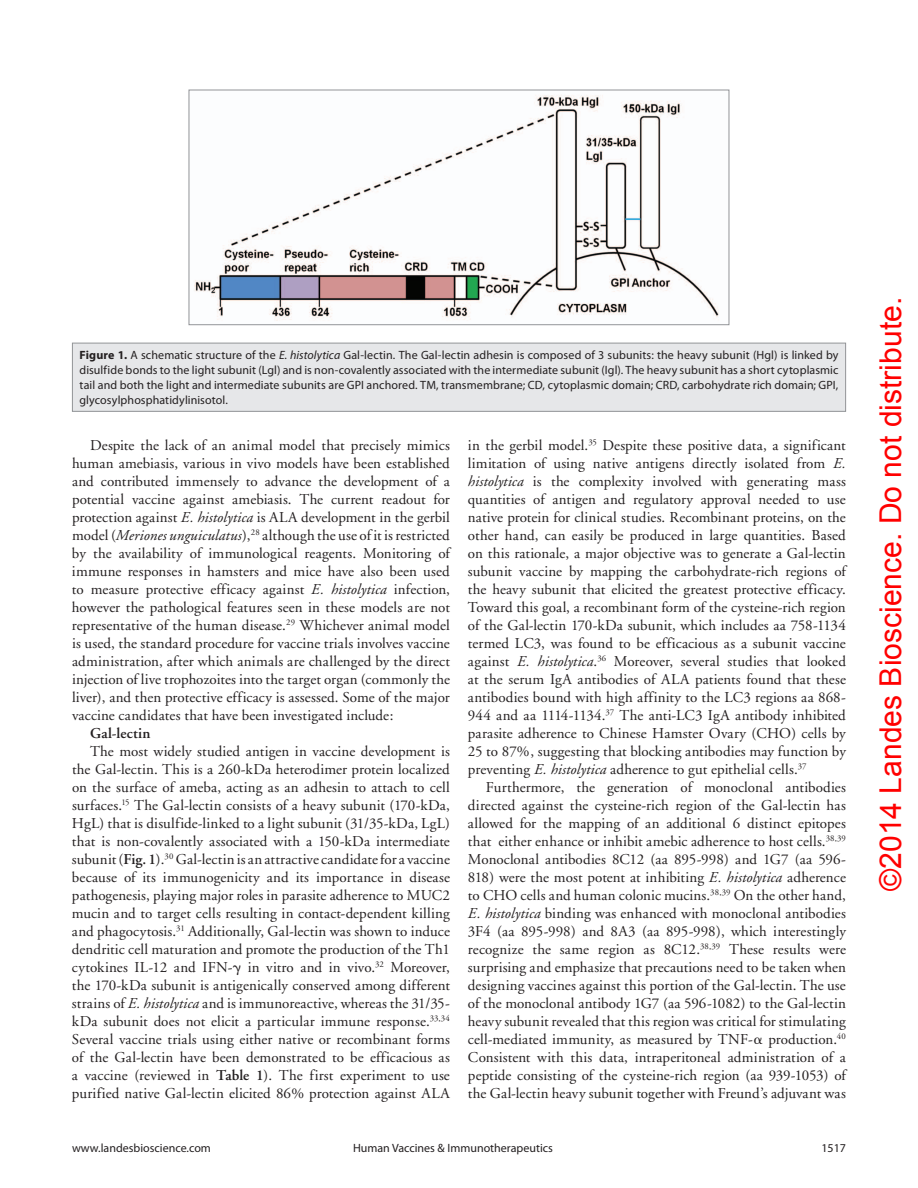
<style>
.page{position:relative;width:918px;height:1188px;background:#fff}
.page>*{position:absolute;margin:0;border:0;box-sizing:border-box;transform-origin:0 0}
.t1{font:30.15px "Arial";color:#f00}
.t2{font:15px/18px "Adobe Garamond";letter-spacing:.01em;color:#231f20;text-align:justify}
.t3{font:600 15px "Adobe Garamond";letter-spacing:.02em;color:#231f20}
.t4{font:12px/15px "Myriad Pro";color:#231f20;text-align:justify}
.s1{font-weight:700}
.s2{font-style:italic}
.s3{font-weight:600}
.s4{font-family:"Universal Std Greekw Math Pi"}
</style>
<div class="page">
<div style="left:72px;top:343px;width:774px;height:68px;background:#e6e7e9"></div>
<div style="left:72px;top:343px;width:774px;height:69px;border:1px solid #939598"></div>
<img style="left:194px;top:95px;width:525px;height:226px">
<div style="left:189px;top:90px;width:540px;height:235px;border:1px solid #939598"></div>
<p class="t4" style="left:80px;top:348px;width:761px"><span class="s1">Figure 1.</span> A schematic structure of the <span class="s2">E. histolytica</span> Gal-lectin. The Gal-lectin adhesin is composed of 3 subunits: the heavy subunit (Hgl) is linked by disulfide bonds to the light subunit (Lgl) and is non-covalently associated with the intermediate subunit (Igl). The heavy subunit has a short cytoplasmic tail and both the light and intermediate subunits are GPI anchored. TM, transmembrane; CD, cytoplasmic domain; CRD, carbohydrate rich domain; GPI, glycosylphosphatidylinisotol.</p>
<p class="t2" style="left:72px;top:437px;width:380px;text-indent:18px">Despite the lack of an animal model that precisely mimics human amebiasis, various in vivo models have been established and contributed immensely to advance the development of a potential vaccine against amebiasis. The current readout for protection against <span class="s2">E. histolytica</span> is ALA development in the gerbil model (<span class="s2">Meriones unguiculatus</span>),<sup>28</sup> although the use of it is restricted by the availability of immunological reagents. Monitoring of immune responses in hamsters and mice have also been used to measure protective efficacy against <span class="s2">E. histolytica</span> infection, however the pathological features seen in these models are not representative of the human disease.<sup>29</sup> Whichever animal model is used, the standard procedure for vaccine trials involves vaccine administration, after which animals are challenged by the direct injection of live trophozoites into the target organ (commonly the liver), and then protective efficacy is assessed. Some of the major vaccine candidates that have been investigated include:</p>
<p class="t3" style="left:90px;top:725px;width:62px">Gal-lectin</p>
<p class="t2" style="left:72px;top:743px;width:379px;text-indent:18px">The most widely studied antigen in vaccine development is the Gal-lectin. This is a 260-kDa heterodimer protein localized on the surface of ameba, acting as an adhesin to attach to cell surfaces.<sup>15</sup> The Gal-lectin consists of a heavy subunit (170-kDa, HgL) that is disulfide-linked to a light subunit (31/35-kDa, LgL) that is non-covalently associated with a 150-kDa intermediate subunit (<span class="s3">Fig. 1</span>).<sup>30</sup> Gal-lectin is an attractive candidate for a vaccine because of its immunogenicity and its importance in disease pathogenesis, playing major roles in parasite adherence to MUC2 mucin and to target cells resulting in contact-dependent killing and phagocytosis.<sup>31</sup> Additionally, Gal-lectin was shown to induce dendritic cell maturation and promote the production of the Th1 cytokines IL-12 and IFN-<span class="s4">γ</span> in vitro and in vivo.<sup>32</sup> Moreover, the 170-kDa subunit is antigenically conserved among different strains of <span class="s2">E. histolytica</span> and is immunoreactive, whereas the 31/35- kDa subunit does not elicit a particular immune response.<sup>33,34<br></sup>Several vaccine trials using either native or recombinant forms of the Gal-lectin have been demonstrated to be efficacious as a vaccine (reviewed in <span class="s3">Table 1</span>). The first experiment to use purified native Gal-lectin elicited 86% protection against ALA</p>
<p class="t2" style="left:468px;top:437px;width:380px">in the gerbil model.<sup>35</sup> Despite these positive data, a significant limitation of using native antigens directly isolated from <span class="s2">E. histolytica</span> is the complexity involved with generating mass quantities of antigen and regulatory approval needed to use native protein for clinical studies. Recombinant proteins, on the other hand, can easily be produced in large quantities. Based on this rationale, a major objective was to generate a Gal-lectin subunit vaccine by mapping the carbohydrate-rich regions of the heavy subunit that elicited the greatest protective efficacy.<br>Toward this goal, a recombinant form of the cysteine-rich region of the Gal-lectin 170-kDa subunit, which includes aa 758-1134 termed LC3, was found to be efficacious as a subunit vaccine against <span class="s2">E. histolytica</span>.<sup>36</sup> Moreover, several studies that looked at the serum IgA antibodies of ALA patients found that these antibodies bound with high affinity to the LC3 regions aa 868- 944 and aa 1114-1134.<sup>37</sup> The anti-LC3 IgA antibody inhibited parasite adherence to Chinese Hamster Ovary (CHO) cells by 25 to 87%, suggesting that blocking antibodies may function by preventing <span class="s2">E. histolytica</span> adherence to gut epithelial cells.<sup>37</sup></p>
<p class="t2" style="left:468px;top:779px;width:380px;text-indent:18px">Furthermore, the generation of monoclonal antibodies directed against the cysteine-rich region of the Gal-lectin has allowed for the mapping of an additional 6 distinct epitopes that either enhance or inhibit amebic adherence to host cells.<sup>38,39<br></sup>Monoclonal antibodies 8C12 (aa 895-998) and 1G7 (aa 596- 818) were the most potent at inhibiting <span class="s2">E. histolytica</span> adherence to CHO cells and human colonic mucins.<sup>38,39</sup> On the other hand, <span class="s2">E. histolytica</span> binding was enhanced with monoclonal antibodies 3F4 (aa 895-998) and 8A3 (aa 895-998), which interestingly recognize the same region as 8C12.<sup>38,39</sup> These results were surprising and emphasize that precautions need to be taken when designing vaccines against this portion of the Gal-lectin. The use of the monoclonal antibody 1G7 (aa 596-1082) to the Gal-lectin heavy subunit revealed that this region was critical for stimulating cell-mediated immunity, as measured by TNF-<span class="s4">α</span> production.<sup>40<br></sup>Consistent with this data, intraperitoneal administration of a peptide consisting of the cysteine-rich region (aa 939-1053) of the Gal-lectin heavy subunit together with Freund’s adjuvant was</p>
<p class="t4" style="left:72px;top:1140px;width:140px">www.landesbioscience.com</p>
<p class="t4" style="left:353px;top:1140px;width:201px">Human Vaccines &amp; Immunotherapeutics</p>
<p class="t4" style="left:821px;top:1140px;width:26px">1517</p>
<h1 class="t1" style="left:871px;top:891px;width:595px;rotate:-90deg">©2014 Landes Bioscience. Do not distribute.</h1>
</div>
